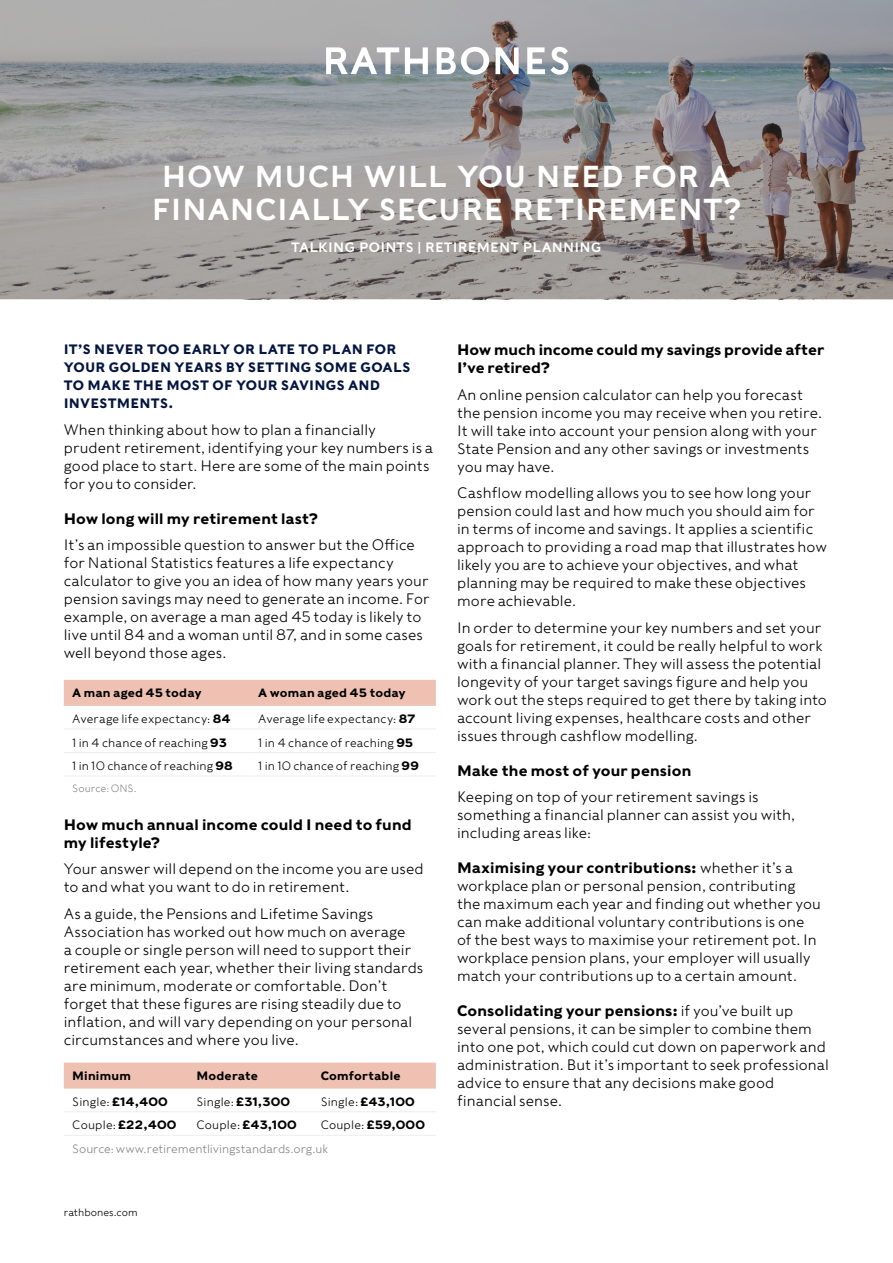
<style>
.page{position:relative;width:893px;height:1263px;background:#fff}
.page>*{position:absolute;margin:0;border:0;box-sizing:border-box;transform-origin:0 0}
.t1{font:30px/33px "Rathbones Sans";letter-spacing:.015em;color:#fff;text-align:center}
.t2{font:300 15px/18px "Rathbones Sans";letter-spacing:.005em;color:#000}
.t3{font:700 15px/18px "Rathbones Sans";letter-spacing:.005em;color:#000}
.t4{font:700 13.5px/18px "Rathbones Sans";letter-spacing:.02em;color:#041640}
.t5{font:13.5px "Rathbones Sans";letter-spacing:.015em;color:#fff}
.t6{font:300 12px "Rathbones Sans";letter-spacing:.01em;color:#000}
.t7{font:700 12px "Rathbones Sans";letter-spacing:.015em;color:#000}
.t8{font:300 12px/23.5px "Rathbones Sans";letter-spacing:-.005em;color:#878787}
.t9{font:300 10.5px "Rathbones Sans";color:#000}
.t10{font:300 10.5px "Rathbones Sans";color:#878787}
.s1{font-weight:700}
.s2{color:#000}
.s3{font-weight:700;color:#000}
</style>
<div class="page">
<div style="left:64px;top:680px;width:372px;height:26px;background:#eec1b2"></div>
<hr style="left:64px;top:729px;width:186px;height:1px;background:#ededed">
<hr style="left:250px;top:729px;width:186px;height:1px;background:#ededed">
<hr style="left:64px;top:752px;width:186px;height:1px;background:#ededed">
<hr style="left:250px;top:752px;width:186px;height:1px;background:#ededed">
<hr style="left:64px;top:776px;width:186px;height:1px;background:#ededed">
<hr style="left:250px;top:776px;width:186px;height:1px;background:#ededed">
<div style="left:64px;top:1062px;width:372px;height:26px;background:#eec1b2"></div>
<hr style="left:64px;top:1111px;width:124px;height:1px;background:#ededed">
<hr style="left:188px;top:1111px;width:124px;height:1px;background:#ededed">
<hr style="left:312px;top:1111px;width:124px;height:1px;background:#ededed">
<hr style="left:64px;top:1135px;width:124px;height:1px;background:#ededed">
<hr style="left:188px;top:1135px;width:124px;height:1px;background:#ededed">
<hr style="left:312px;top:1135px;width:124px;height:1px;background:#ededed">
<svg style="left:0;top:0;width:893px;height:299px;background:#999797"></svg>
<svg style="left:527px;top:47px;width:18px;height:27px"></svg>
<svg style="left:405px;top:47px;width:23px;height:27px"></svg>
<svg style="left:495px;top:47px;width:24px;height:27px"></svg>
<svg style="left:437px;top:47px;width:52px;height:28px"></svg>
<svg style="left:326px;top:47px;width:73px;height:27px"></svg>
<svg style="left:551px;top:47px;width:17px;height:28px"></svg>
<h1 class="t1" style="left:152px;top:159px;width:591px">HOW MUCH WILL YOU NEED FOR A<br>FINANCIALLY SECURE RETIREMENT?</h1>
<p class="t5" style="left:291px;top:239px;width:312px">TALKING POINTS | RETIREMENT PLANNING</p>
<p class="t4" style="left:64px;top:340px;width:348px">IT’S NEVER TOO EARLY OR LATE TO PLAN FOR<br>YOUR GOLDEN YEARS BY SETTING SOME GOALS<br>TO MAKE THE MOST OF YOUR SAVINGS AND<br>INVESTMENTS.</p>
<p class="t2" style="left:64px;top:420px;width:371px">When thinking about how to plan a financially prudent retirement, identifying your key numbers is a good place to start. Here are some of the main points for you to consider.</p>
<p class="t3" style="left:64px;top:509px;width:255px">How long will my retirement last?</p>
<p class="t2" style="left:64px;top:536px;width:367px">It’s an impossible question to answer but the Office for National Statistics features a life expectancy calculator to give you an idea of how many years your pension savings may need to generate an income. For example, on average a man aged 45 today is likely to live until 84 and a woman until 87, and in some cases well beyond those ages.</p>
<p class="t7" style="left:72px;top:685px;width:131px">A man aged 45 today</p>
<p class="t7" style="left:258px;top:685px;width:149px">A woman aged 45 today</p>
<p class="t6" style="left:72px;top:711px;width:160px">Average life expectancy: <span class="s1">84</span></p>
<p class="t6" style="left:258px;top:711px;width:158px">Average life expectancy: <span class="s1">87</span></p>
<p class="t6" style="left:72px;top:735px;width:156px">1 in 4 chance of reaching <span class="s1">93</span></p>
<p class="t6" style="left:258px;top:735px;width:156px">1 in 4 chance of reaching <span class="s1">95</span></p>
<p class="t6" style="left:72px;top:758px;width:162px">1 in 10 chance of reaching <span class="s1">98</span></p>
<p class="t6" style="left:258px;top:758px;width:162px">1 in 10 chance of reaching <span class="s1">99</span></p>
<p class="t10" style="left:72px;top:782px;width:66px">Source: ONS.</p>
<p class="t3" style="left:64px;top:815px;width:349px">How much annual income could I need to fund my lifestyle?</p>
<p class="t2" style="left:64px;top:860px;width:361px">Your answer will depend on the income you are used to and what you want to do in retirement.</p>
<p class="t2" style="left:64px;top:904px;width:361px">As a guide, the Pensions and Lifetime Savings Association has worked out how much on average<br>a couple or single person will need to support their retirement each year, whether their living standards are minimum, moderate or comfortable. Don’t forget that these figures are rising steadily due to inflation, and will vary depending on your personal circumstances and where you live.</p>
<p class="t7" style="left:72px;top:1068px;width:60px">Minimum</p>
<p class="t7" style="left:196px;top:1068px;width:63px">Moderate</p>
<p class="t7" style="left:321px;top:1068px;width:81px">Comfortable</p>
<p class="t6" style="left:72px;top:1094px;width:97px">Single: <span class="s1">£14,400</span></p>
<p class="t6" style="left:196px;top:1094px;width:95px">Single: <span class="s1">£31,300</span></p>
<p class="t6" style="left:321px;top:1094px;width:96px">Single: <span class="s1">£43,100</span></p>
<p class="t6" style="left:72px;top:1117px;width:106px">Couple: <span class="s1">£22,400</span></p>
<p class="t6" style="left:196px;top:1117px;width:102px">Couple: <span class="s1">£43,100</span></p>
<p class="t8" style="left:72px;top:1113px;width:354px;text-indent:248px"><span class="s2">Couple:</span> <span class="s3">£59,000<br></span>Source: www.retirementlivingstandards.org.uk</p>
<p class="t9" style="left:64px;top:1206px;width:75px">rathbones.com</p>
<p class="t3" style="left:457px;top:341px;width:369px">How much income could my savings provide after<br>I’ve retired?</p>
<p class="t2" style="left:457px;top:385px;width:366px">An online pension calculator can help you forecast the pension income you may receive when you retire.<br>It will take into account your pension along with your State Pension and any other savings or investments you may have.</p>
<p class="t2" style="left:457px;top:484px;width:371px">Cashflow modelling allows you to see how long your pension could last and how much you should aim for in terms of income and savings. It applies a scientific approach to providing a road map that illustrates how likely you are to achieve your objectives, and what planning may be required to make these objectives more achievable.</p>
<p class="t2" style="left:457px;top:618px;width:371px">In order to determine your key numbers and set your goals for retirement, it could be really helpful to work with a financial planner. They will assess the potential longevity of your target savings figure and help you work out the steps required to get there by taking into account living expenses, healthcare costs and other issues through cashflow modelling.</p>
<p class="t3" style="left:457px;top:761px;width:236px">Make the most of your pension</p>
<p class="t2" style="left:457px;top:788px;width:340px">Keeping on top of your retirement savings is something a financial planner can assist you with, including areas like:</p>
<p class="t2" style="left:457px;top:859px;width:365px"><span class="s1">Maximising your contributions:</span> whether it’s a workplace plan or personal pension, contributing the maximum each year and finding out whether you can make additional voluntary contributions is one of the best ways to maximise your retirement pot. In workplace pension plans, your employer will usually match your contributions up to a certain amount.</p>
<p class="t2" style="left:457px;top:1002px;width:373px"><span class="s1">Consolidating your pensions:</span> if you’ve built up several pensions, it can be simpler to combine them into one pot, which could cut down on paperwork and administration. But it’s important to seek professional advice to ensure that any decisions make good financial sense.</p>
</div>
